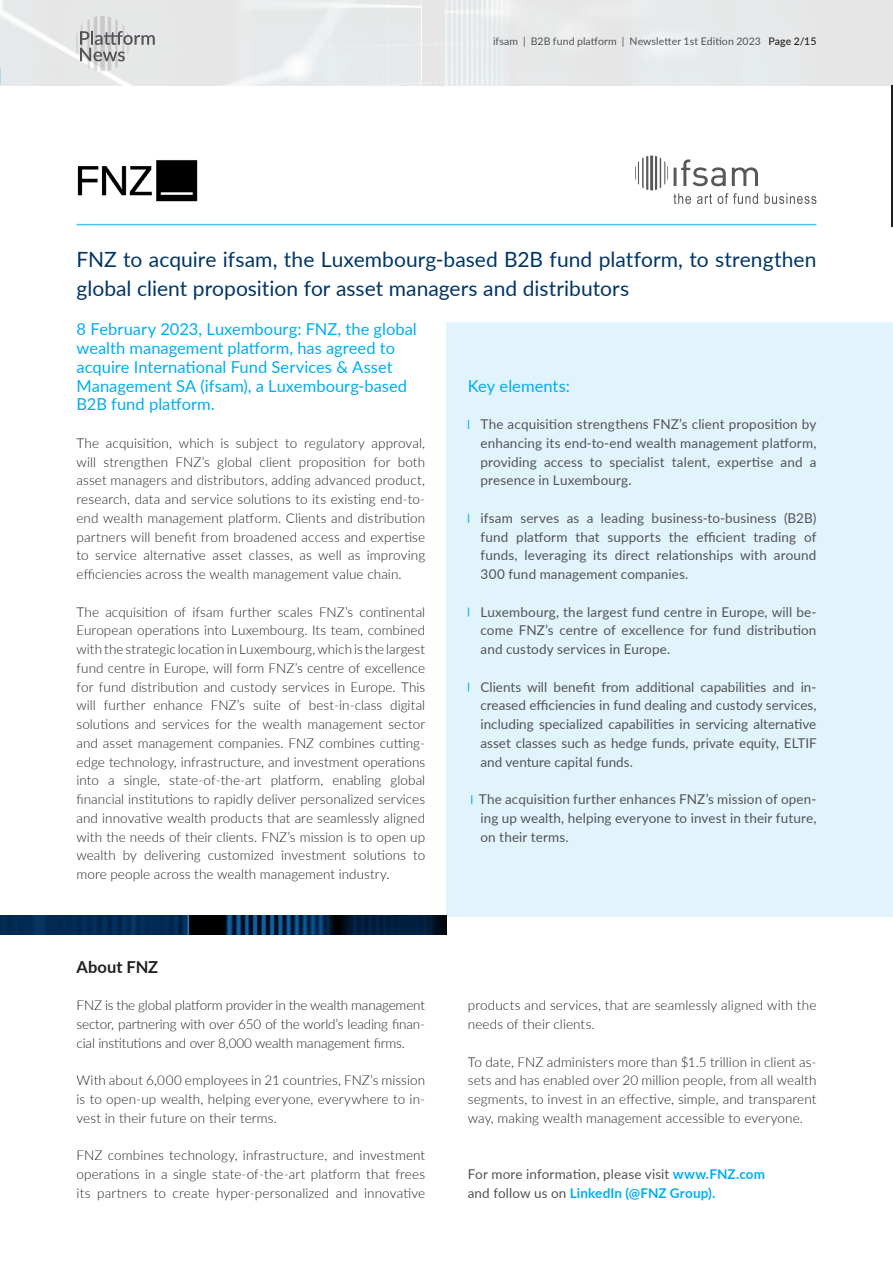
<style>
.page{position:relative;width:893px;height:1263px;background:#fff}
.page>*{position:absolute;margin:0;border:0;box-sizing:border-box;transform-origin:0 0}
.t1{font:21px/28.5px "Lato";color:#003566}
.t2{font:16.5px/18.8px "Lato";color:#00aeef}
.t3{font:700 16.5px "Lato";color:#231f20}
.t4{font:300 13.5px/18.8px "Lato";letter-spacing:.005em;color:#231f20;text-align:justify}
.t5{font:13.5px/18.8px "Lato";letter-spacing:.01em;color:#535356;text-align:justify}
.t6{font:10.5px "Lato";letter-spacing:.01em;color:#535356}
.s1{font-weight:500;color:#231f20}
.s2{font-weight:700;color:#00aeef}
</style>
<div class="page">
<svg style="left:77px;top:16px;width:78px;height:55px;background:#cccdce"></svg>
<img style="left:0;top:0;width:1px;height:599px">
<hr style="left:0;top:433px;width:1px;height:40px;background:#fff">
<div style="left:446px;top:322px;width:447px;height:595px;background:#e1f4fc"></div>
<img style="left:0;top:916px;width:446px;height:18px">
<hr style="left:892px;top:85px;width:1px;height:141px;background:#231f20">
<svg style="left:635px;top:156px;width:181px;height:48px"></svg>
<img style="left:76px;top:160px;width:162px;height:66px">
<hr style="left:77px;top:224px;width:739px;height:1px;background:#00aeef">
<p class="t6" style="left:493px;top:34px;width:325px">ifsam | B2B fund platform | Newsletter 1st Edition 2023 <span class="s1">Page 2/15</span></p>
<h1 class="t1" style="left:77px;top:244px;width:741px">FNZ to acquire ifsam, the Luxembourg-based B2B fund platform, to strengthen global client proposition for asset managers and distributors</h1>
<p class="t2" style="left:77px;top:319px;width:342px">8 February 2023, Luxembourg: FNZ, the global wealth management platform, has agreed to acquire International Fund Services &amp; Asset Management SA (ifsam), a Luxembourg-based B2B fund platform.</p>
<p class="t4" style="left:77px;top:433px;width:350px">The acquisition, which is subject to regulatory approval, will strengthen FNZ’s global client proposition for both asset managers and distributors, adding advanced product, research, data and service solutions to its existing end-to&shy;end wealth management platform. Clients and distribution partners will benefit from broadened access and expertise to service alternative asset classes, as well as improving efficiencies across the wealth management value chain.</p>
<p class="t4" style="left:77px;top:602px;width:350px">The acquisition of ifsam further scales FNZ’s continental European operations into Luxembourg. Its team, combined with the strategic location in Luxembourg, which is the largest fund centre in Europe, will form FNZ’s centre of excellence for fund distribution and custody services in Europe. This will further enhance FNZ’s suite of best-in-class digital solutions and services for the wealth management sector and asset management companies. FNZ combines cutting&shy;edge technology, infrastructure, and investment operations into a single, state-of-the-art platform, enabling global financial institutions to rapidly deliver personalized services and innovative wealth products that are seamlessly aligned with the needs of their clients. FNZ’s mission is to open up wealth by delivering customized investment solutions to more people across the wealth management industry.</p>
<p class="t3" style="left:77px;top:955px;width:83px">About FNZ</p>
<p class="t4" style="left:77px;top:996px;width:350px">FNZ is the global platform provider in the wealth management sector, partnering with over 650 of the world’s leading finan&shy;cial institutions and over 8,000 wealth management firms.</p>
<p class="t4" style="left:77px;top:1071px;width:350px">With about 6,000 employees in 21 countries, FNZ’s mission is to open-up wealth, helping everyone, everywhere to in&shy;vest in their future on their terms.</p>
<p class="t4" style="left:77px;top:1146px;width:350px">FNZ combines technology, infrastructure, and investment operations in a single state-of-the-art platform that frees its partners to create hyper-personalized and innovative</p>
<p class="t2" style="left:468px;top:375px;width:104px">Key elements:</p>
<p class="t5" style="left:480px;top:414px;width:337px">The acquisition strengthens FNZ’s client proposition by enhancing its end-to-end wealth management platform, providing access to specialist talent, expertise and a presence in Luxembourg.</p>
<p class="t5" style="left:480px;top:508px;width:337px">ifsam serves as a leading business-to-business (B2B) fund platform that supports the efficient trading of funds, leveraging its direct relationships with around 300 fund management companies.</p>
<p class="t5" style="left:480px;top:602px;width:337px">Luxembourg, the largest fund centre in Europe, will be&shy;come FNZ’s centre of excellence for fund distribution and custody services in Europe.</p>
<p class="t5" style="left:480px;top:677px;width:338px">Clients will benefit from additional capabilities and in&shy;creased efficiencies in fund dealing and custody services, including specialized capabilities in servicing alternative asset classes such as hedge funds, private equity, ELTIF and venture capital funds.</p>
<p class="t5" style="left:479px;top:789px;width:339px">The acquisition further enhances FNZ’s mission of open&shy;ing up wealth, helping everyone to invest in their future, on their terms.</p>
<p class="t4" style="left:468px;top:996px;width:350px">products and services, that are seamlessly aligned with the needs of their clients.</p>
<p class="t4" style="left:468px;top:1052px;width:350px">To date, FNZ administers more than $1.5 trillion in client as&shy;sets and has enabled over 20 million people, from all wealth segments, to invest in an effective, simple, and transparent way, making wealth management accessible to everyone.</p>
<p class="t5" style="left:468px;top:1164px;width:299px">For more information, please visit <span class="s2">www.FNZ.com </span>and follow us on <span class="s2">LinkedIn (@FNZ Group).</span></p>
</div>
